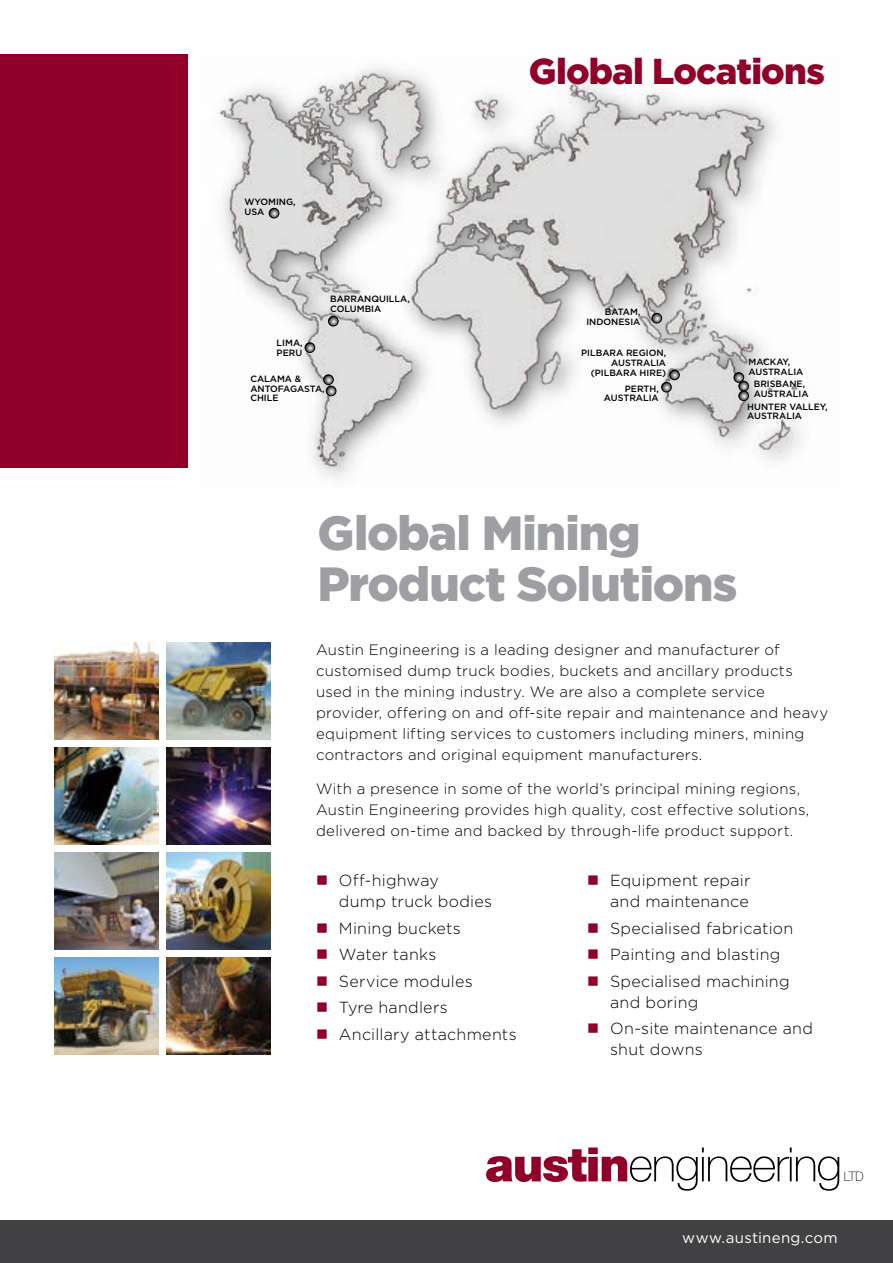
<style>
.page{position:relative;width:893px;height:1263px;background:#fff}
.page>*{position:absolute;margin:0;border:0;box-sizing:border-box;transform-origin:0 0}
.t1{font:900 48px/51px "Gotham";letter-spacing:-.02em;color:#9d9fa2}
.t2{font:900 36px "Gotham";letter-spacing:-.02em;color:#910028}
.t3{font:300 16.05px/20.9px "Gotham";letter-spacing:.015em;color:#000}
.t4{font:300 15px/21px "Gotham";letter-spacing:.015em;color:#000}
.t5{font:15px "Gotham";letter-spacing:.02em;color:#fff}
.t6{font:500 9.15px/9.8px "Gotham";color:#000}
.s1{color:#910028}
</style>
<div class="page">
<div style="left:0;top:1220px;width:893px;height:43px;background:#414042"></div>
<svg style="left:486px;top:1147px;width:377px;height:44px"></svg>
<div style="left:0;top:54px;width:187px;height:414px;background:#910028"></div>
<img style="left:218px;top:67px;width:584px;height:413px">
<svg style="left:269px;top:208px;width:10px;height:10px"></svg>
<div style="left:269px;top:208px;width:10px;height:10px;border:1px solid #000;border-radius:50%"></div>
<svg style="left:328px;top:316px;width:10px;height:10px"></svg>
<div style="left:328px;top:316px;width:10px;height:10px;border:1px solid #000;border-radius:50%"></div>
<svg style="left:305px;top:343px;width:10px;height:9px"></svg>
<div style="left:305px;top:343px;width:10px;height:10px;border:1px solid #000;border-radius:50%"></div>
<svg style="left:324px;top:375px;width:12px;height:21px"></svg>
<div style="left:326px;top:386px;width:10px;height:10px;border:1px solid #000;border-radius:50%"></div>
<div style="left:739px;top:381px;width:10px;height:10px;border:1px solid #000;border-radius:50%"></div>
<svg style="left:734px;top:373px;width:14px;height:28px"></svg>
<div style="left:739px;top:391px;width:10px;height:10px;border:1px solid #000;border-radius:50%"></div>
<div style="left:661px;top:382px;width:10px;height:10px;border:1px solid #000;border-radius:50%"></div>
<svg style="left:662px;top:370px;width:17px;height:22px"></svg>
<div style="left:669px;top:370px;width:10px;height:10px;border:1px solid #000;border-radius:50%"></div>
<svg style="left:652px;top:313px;width:10px;height:10px"></svg>
<div style="left:652px;top:313px;width:10px;height:10px;border:1px solid #000;border-radius:50%"></div>
<img style="left:166px;top:852px;width:104px;height:97px">
<img style="left:54px;top:747px;width:104px;height:97px">
<img style="left:54px;top:643px;width:104px;height:96px">
<img style="left:166px;top:957px;width:104px;height:97px">
<img style="left:166px;top:643px;width:104px;height:96px">
<img style="left:166px;top:747px;width:104px;height:97px">
<img style="left:54px;top:852px;width:104px;height:97px">
<img style="left:54px;top:957px;width:104px;height:97px">
<p class="t6" style="left:244px;top:197px;width:53px">WYOMING,<br>USA</p>
<p class="t6" style="left:277px;top:338px;width:28px">LIMA,<br>PERU</p>
<p class="t6" style="left:330px;top:294px;width:81px">BARRANQUILLA,<br>COLUMBIA</p>
<p class="t6" style="left:250px;top:374px;width:76px">CALAMA &amp;<br>ANTOFAGASTA,<br>CHILE</p>
<h2 class="t2" style="left:529px;top:50px;width:298px">Global Locations</h2>
<p class="t6" style="left:586px;top:307px;width:56px;text-align:right">BATAM,<br>INDONESIA</p>
<p class="t6" style="left:581px;top:348px;width:86px;text-align:right">PILBARA REGION,<br>AUSTRALIA (PILBARA HIRE)</p>
<p class="t6" style="left:604px;top:383px;width:56px;text-align:right">PERTH,<br>AUSTRALIA</p>
<p class="t6" style="left:748px;top:356px;width:56px">MACKAY,<br>AUSTRALIA</p>
<p class="t6" style="left:754px;top:379px;width:56px">BRISBANE,<br>AUSTRALIA</p>
<p class="t6" style="left:747px;top:401px;width:82px">HUNTER VALLEY,<br>AUSTRALIA</p>
<h1 class="t1" style="left:318px;top:507px;width:421px">Global Mining<br>Product Solutions</h1>
<p class="t4" style="left:316px;top:639px;width:514px">Austin Engineering is a leading designer and manufacturer of customised dump truck bodies, buckets and ancillary products used in the mining industry. We are also a complete service provider, offering on and off-site repair and maintenance and heavy equipment lifting services to customers including miners, mining contractors and original equipment manufacturers.</p>
<p class="t4" style="left:316px;top:778px;width:495px">With a presence in some of the world’s principal mining regions,<br>Austin Engineering provides high quality, cost effective solutions, delivered on-time and backed by through-life product support.</p>
<p class="t3" style="left:339px;top:870px;width:155px;text-indent:-23px"><span class="s1">■</span> Off-highway<br>dump truck bodies</p>
<p class="t3" style="left:316px;top:917px;width:146px"><span class="s1">■</span> Mining buckets</p>
<p class="t3" style="left:316px;top:944px;width:122px"><span class="s1">■</span> Water tanks</p>
<p class="t3" style="left:316px;top:970px;width:158px"><span class="s1">■</span> Service modules</p>
<p class="t3" style="left:316px;top:997px;width:133px"><span class="s1">■</span> Tyre handlers</p>
<p class="t3" style="left:316px;top:1023px;width:202px"><span class="s1">■</span> Ancillary attachments</p>
<p class="t3" style="left:587px;top:870px;width:165px;text-align:right"><span class="s1">■</span> Equipment repair and maintenance</p>
<p class="t3" style="left:587px;top:917px;width:207px"><span class="s1">■</span> Specialised fabrication</p>
<p class="t3" style="left:587px;top:944px;width:195px"><span class="s1">■</span> Painting and blasting</p>
<p class="t3" style="left:610px;top:970px;width:181px;text-indent:-23px"><span class="s1">■</span> Specialised machining and boring</p>
<p class="t3" style="left:610px;top:1018px;width:204px;text-indent:-23px"><span class="s1">■</span> On-site maintenance and shut downs</p>
<p class="t5" style="left:682px;top:1230px;width:157px">www.austineng.com</p>
</div>
